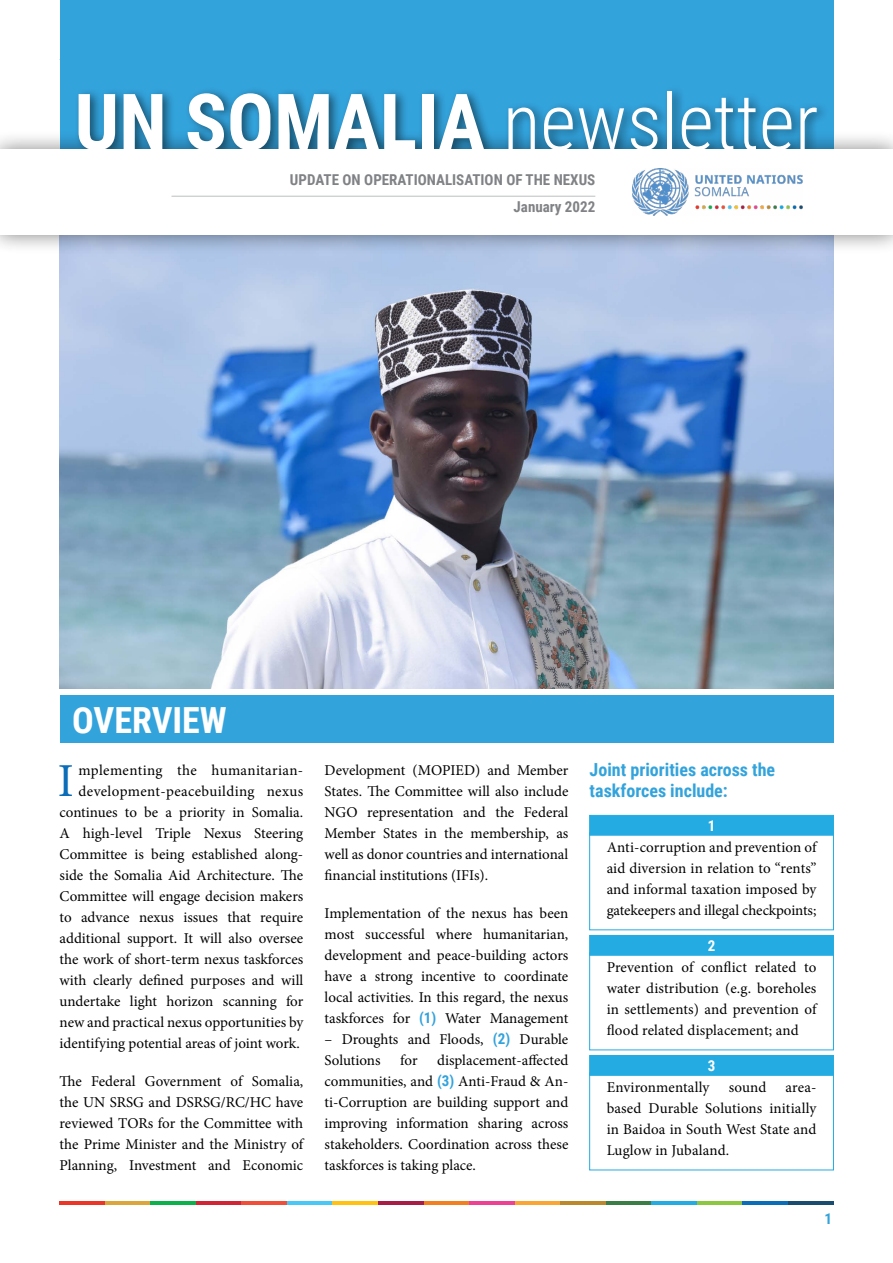
<style>
.page{position:relative;width:893px;height:1263px;background:#fff}
.page>*{position:absolute;margin:0;border:0;box-sizing:border-box;transform-origin:0 0}
.t1{font:300 78px "Roboto Condensed";color:#fff}
.t2{font:47.25px "Minion Pro";color:#0b6db7}
.t3{font:700 36px "Roboto Condensed";color:#fff}
.t4{font:700 18px/21.6px "Roboto Condensed";color:#33a3dc}
.t5{font:15px/21px "Minion Pro";color:#000;text-align:justify}
.t6{font:700 15px/27px "Roboto Condensed";color:#808285;text-align:right}
.t7{font:700 15px "Roboto Condensed";color:#fff}
.t8{font:700 15px "Roboto Condensed";color:#33a3dc}
.s1{font-weight:700}
.s2{font-family:"Roboto Condensed";font-weight:700;color:#33a3dc}
</style>
<div class="page">
<hr style="left:60px;top:1201px;width:45px;height:4px;background:#eb3526">
<hr style="left:105px;top:1201px;width:46px;height:4px;background:#dba73c">
<hr style="left:151px;top:1201px;width:45px;height:4px;background:#0db14b">
<hr style="left:196px;top:1201px;width:46px;height:4px;background:#d12434">
<hr style="left:242px;top:1201px;width:45px;height:4px;background:#f04e39">
<hr style="left:287px;top:1201px;width:46px;height:4px;background:#49c8f5">
<hr style="left:333px;top:1201px;width:45px;height:4px;background:#ffc212">
<hr style="left:378px;top:1201px;width:46px;height:4px;background:#a71d45">
<hr style="left:424px;top:1201px;width:45px;height:4px;background:#f28021">
<hr style="left:469px;top:1201px;width:46px;height:4px;background:#ee4194">
<hr style="left:515px;top:1201px;width:45px;height:4px;background:#faa634">
<hr style="left:560px;top:1201px;width:46px;height:4px;background:#bb892c">
<hr style="left:606px;top:1201px;width:45px;height:4px;background:#3b7d46">
<hr style="left:651px;top:1201px;width:46px;height:4px;background:#24abe2">
<hr style="left:697px;top:1201px;width:45px;height:4px;background:#8dc640">
<hr style="left:742px;top:1201px;width:46px;height:4px;background:#0b6db7">
<hr style="left:788px;top:1201px;width:45px;height:4px;background:#194c6f">
<img style="left:60px;top:254px;width:773px;height:435px">
<div style="left:60px;top:0;width:773px;height:150px;background:#33a3dc"></div>
<div style="left:0;top:130px;width:893px;height:124px;background:#000;opacity:.5"></div>
<div style="left:74px;top:85px;width:756px;height:77px;background:#000;opacity:.5"></div>
<div style="left:0;top:150px;width:893px;height:85px;background:#fff"></div>
<img style="left:633px;top:168px;width:170px;height:48px">
<hr style="left:171px;top:196px;width:424px;height:1px;background:#bcbec0">
<div style="left:60px;top:695px;width:773px;height:48px;background:#33a3dc"></div>
<div style="left:589px;top:815px;width:245px;height:20px;background:#24abe2"></div>
<div style="left:589px;top:832px;width:245px;height:98px;border:1px solid #24abe2"></div>
<div style="left:589px;top:935px;width:245px;height:20px;background:#24abe2"></div>
<div style="left:589px;top:952px;width:245px;height:98px;border:1px solid #24abe2"></div>
<div style="left:589px;top:1055px;width:245px;height:21px;background:#24abe2;border:1px solid #24abe2"></div>
<div style="left:589px;top:1072px;width:245px;height:98px;border:1px solid #24abe2"></div>
<h1 class="t1" style="left:75px;top:67px;width:745px"><span class="s1">UN SOMALIA</span> newsletter</h1>
<p class="t6" style="left:290px;top:166px;width:307px">UPDATE ON OPERATIONALISATION OF THE NEXUS<br>January 2022</p>
<h3 class="t3" style="left:72px;top:695px;width:156px">OVERVIEW</h3>
<p class="t5" style="left:60px;top:760px;width:245px;text-align:right">mplementing the humanitarian&shy;development-peacebuilding nexus continues to be a priority in Somalia.<br>A high-level Triple Nexus Steering Committee is being established along&shy;side the Somalia Aid Architecture. The Committee will engage decision makers to advance nexus issues that require additional support. It will also oversee the work of short-term nexus taskforces with clearly defined purposes and will undertake light horizon scanning for new and practical nexus opportunities by identifying potential areas of joint work.</p>
<p class="t5" style="left:60px;top:1071px;width:245px">The Federal Government of Somalia, the UN SRSG and DSRSG/RC/HC have reviewed TORs for the Committee with the Prime Minister and the Ministry of Planning, Investment and Economic</p>
<h2 class="t2" style="left:58px;top:749px;width:18px">I</h2>
<p class="t5" style="left:325px;top:760px;width:245px">Development (MOPIED) and Member States. The Committee will also include NGO representation and the Federal Member States in the membership, as well as donor countries and international financial institutions (IFIs).</p>
<p class="t5" style="left:325px;top:903px;width:245px">Implementation of the nexus has been most successful where humanitarian, development and peace-building actors have a strong incentive to coordinate local activities. In this regard, the nexus taskforces for <span class="s2">(1)</span> Water Management</p>
<p class="t5" style="left:325px;top:1029px;width:245px">– Droughts and Floods, <span class="s2">(2)</span> Durable<br>Solutions</p>
<p class="t5" style="left:325px;top:1050px;width:245px;text-indent:113px">displacement-affected communities, and <span class="s2">(3)</span> Anti-Fraud &amp; An&shy;ti-Corruption are building support and improving information sharing across stakeholders. Coordination across these taskforces is taking place.</p>
<p class="t5" style="left:400px;top:1050px;width:19px">for</p>
<p class="t4" style="left:590px;top:758px;width:187px">Joint priorities across the taskforces include:</p>
<p class="t7" style="left:708px;top:815px;width:9px">1</p>
<p class="t5" style="left:607px;top:837px;width:211px">Anti-corruption and prevention of aid diversion in relation to “rents” and informal taxation imposed by gatekeepers and illegal checkpoints;</p>
<p class="t7" style="left:708px;top:935px;width:9px">2</p>
<p class="t5" style="left:607px;top:957px;width:211px">Prevention of conflict related to water distribution (e.g. boreholes in settlements) and prevention of flood related displacement; and</p>
<p class="t7" style="left:708px;top:1055px;width:9px">3</p>
<p class="t5" style="left:607px;top:1077px;width:104px">Environmentally</p>
<p class="t5" style="left:729px;top:1077px;width:39px">sound</p>
<p class="t5" style="left:607px;top:1077px;width:211px;text-indent:179px">area&shy;based Durable Solutions initially in Baidoa in South West State and Luglow in Jubaland.</p>
<p class="t8" style="left:824px;top:1208px;width:9px">1</p>
</div>
